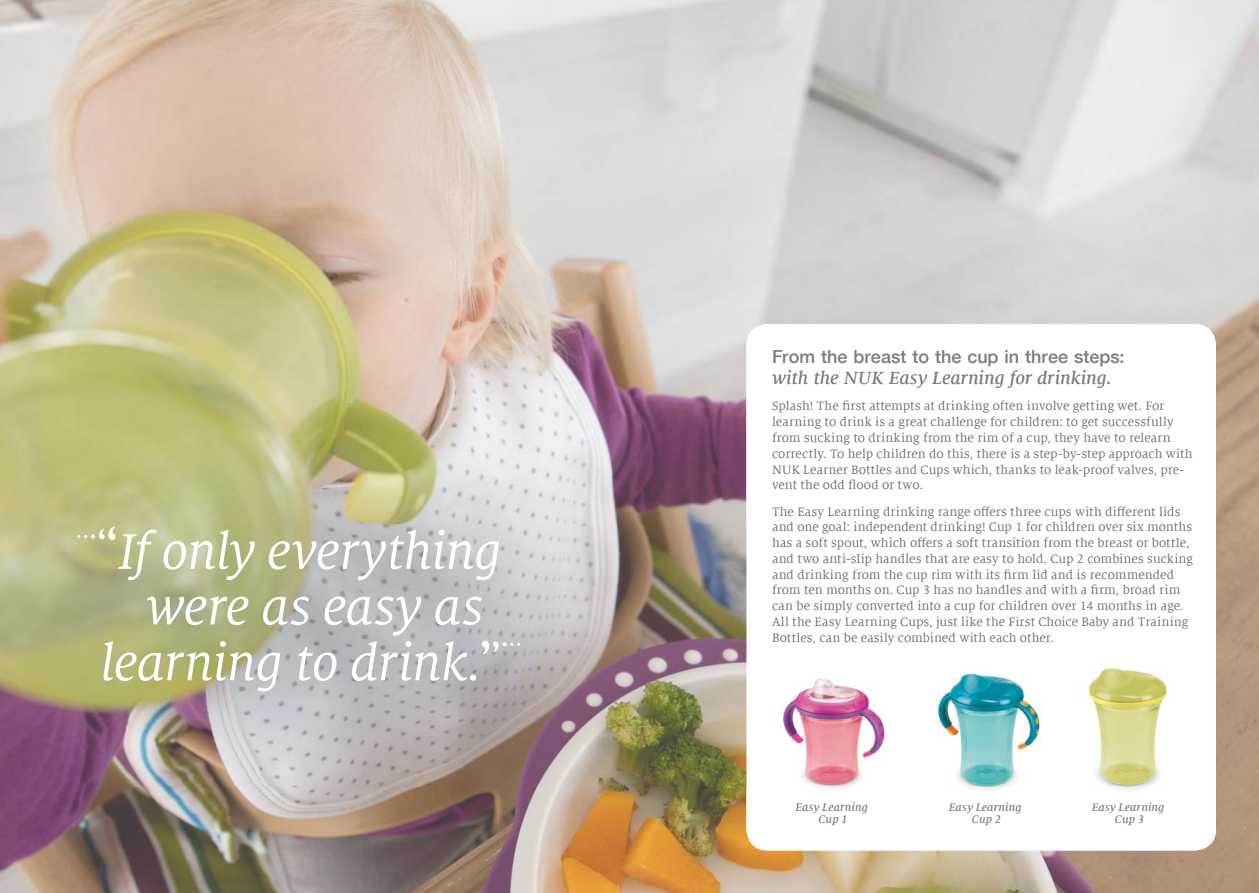
<style>
.page{position:relative;width:1259px;height:893px;background:#fff}
.page>*{position:absolute;margin:0;border:0;box-sizing:border-box;transform-origin:0 0}
.t1{font:italic 55.5px/55.7px "Milo Serif OT";letter-spacing:-.015em;color:#fff;text-align:center}
.t2{font:italic 500 19.5px "Milo Serif Offc";letter-spacing:-.005em;color:#7b7b7a}
.t3{font:500 18px "Helvetica Neue LT Com";color:#7b7b7a}
.t4{font:13.5px/15.8px "Milo Serif Offc";letter-spacing:.005em;color:#6f6f6e}
.t5{font:italic 500 12px/12.8px "Milo Serif Offc";letter-spacing:.01em;color:#7b7b7a;text-align:center}
</style>
<div class="page">
<img style="left:0;top:0;width:1049px;height:262px">
<img style="left:1049px;top:0;width:210px;height:367px">
<img style="left:0;top:262px;width:787px;height:263px">
<img style="left:0;top:525px;width:746px;height:263px">
<img style="left:0;top:788px;width:787px;height:105px">
<img style="left:787px;top:847px;width:420px;height:46px">
<svg style="left:77px;top:526px;width:38px;height:14px"></svg>
<svg style="left:482px;top:641px;width:38px;height:13px"></svg>
<div style="left:746px;top:324px;width:470px;height:526px;background:#fff;border-radius:21px"></div>
<img style="left:782px;top:678px;width:104px;height:83px">
<img style="left:801px;top:761px;width:12px;height:24px">
<img style="left:813px;top:761px;width:39px;height:28px">
<img style="left:852px;top:761px;width:10px;height:24px">
<img style="left:796px;top:802px;width:59px;height:2px">
<img style="left:937px;top:673px;width:105px;height:117px">
<img style="left:1088px;top:660px;width:80px;height:130px">
<h1 class="t1" style="left:100px;top:525px;width:403px">If only everything were as easy as learning to drink.</h1>
<h3 class="t3" style="left:772px;top:346px;width:354px">From the breast to the cup in three steps:</h3>
<h2 class="t2" style="left:772px;top:368px;width:341px">with the NUK Easy Learning for drinking.</h2>
<p class="t4" style="left:772px;top:399px;width:422px">Splash! The first attempts at drinking often involve getting wet. For learning to drink is a great challenge for children: to get successfully from sucking to drinking from the rim of a cup, they have to relearn correctly. To help children do this, there is a step-by-step approach with NUK Learner Bottles and Cups which, thanks to leak-proof valves, pre&shy;vent the odd flood or two.</p>
<p class="t4" style="left:772px;top:504px;width:422px">The Easy Learning drinking range offers three cups with different lids and one goal: independent drinking! Cup 1 for children over six months has a soft spout, which offers a soft transition from the breast or bottle, and two anti-slip handles that are easy to hold. Cup 2 combines sucking and drinking from the cup rim with its firm lid and is recommended from ten months on. Cup 3 has no handles and with a firm, broad rim can be simply converted into a cup for children over 14 months in age.<br>All the Easy Learning Cups, just like the First Choice Baby and Training Bottles, can be easily combined with each other.</p>
<p class="t5" style="left:795px;top:801px;width:74px">Easy Learning<br>Cup 1</p>
<p class="t5" style="left:949px;top:801px;width:74px">Easy Learning<br>Cup 2</p>
<p class="t5" style="left:1091px;top:801px;width:74px">Easy Learning<br>Cup 3</p>
</div>
